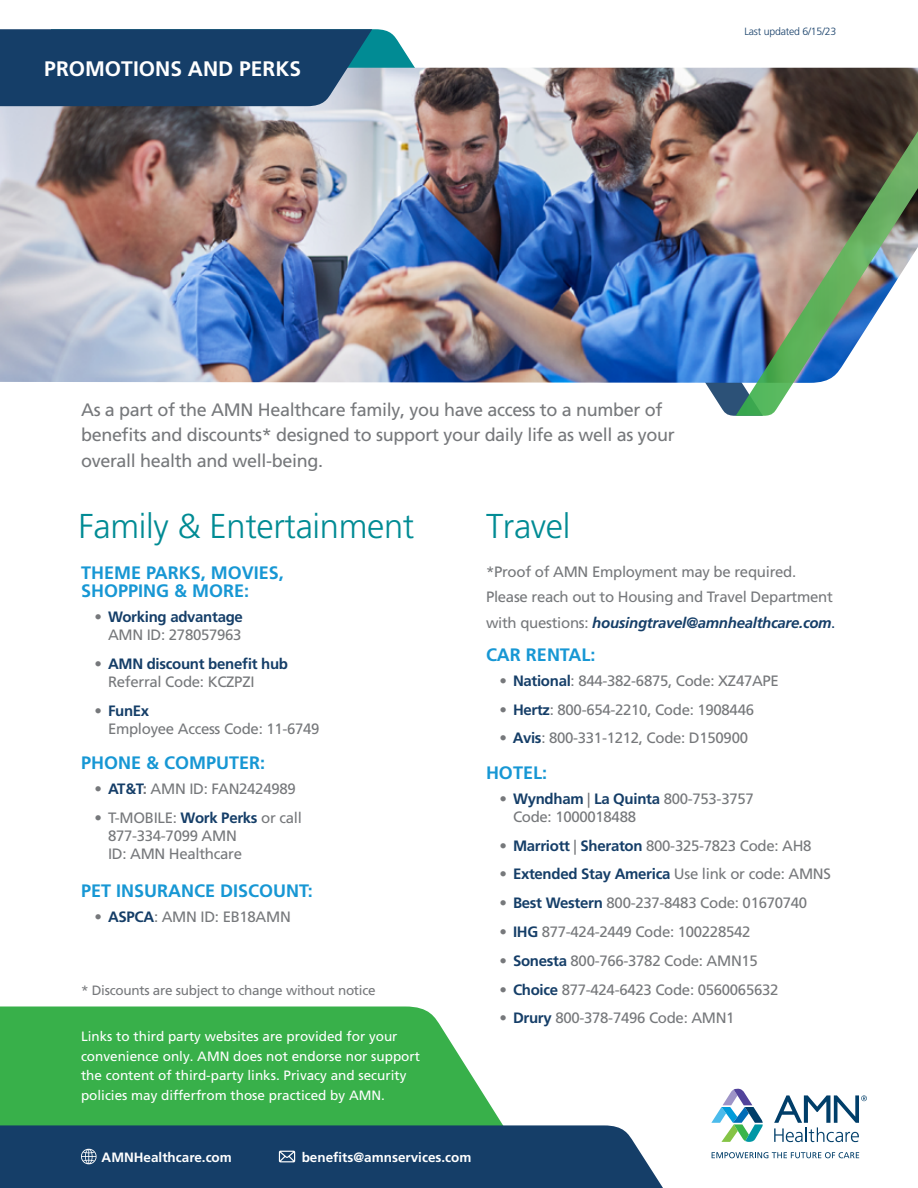
<style>
.page{position:relative;width:918px;height:1188px;background:#fff}
.page>*{position:absolute;margin:0;border:0;box-sizing:border-box;transform-origin:0 0}
.t1{font:300 34.5px "Frutiger LT Pro";letter-spacing:-.01em;color:#018b94}
.t2{font:700 21px "Frutiger LT Pro";color:#fff}
.t3{font:18px/25.5px "Frutiger LT Pro";letter-spacing:-.02em;color:#76787b}
.t4{font:700 18px/18px "Frutiger LT Pro";color:#1797d4}
.t5{font:15px/18px "Frutiger LT Pro";letter-spacing:-.02em;color:#76787b}
.t6{font:700 15px/18px "Frutiger LT Pro";letter-spacing:-.02em;color:#153e68;text-align:right}
.t7{font:13.5px/19.5px "Frutiger LT Pro";color:#fff}
.t8{font:700 13.5px "Frutiger LT Pro";color:#fff}
.t9{font:13.5px "Frutiger LT Pro";letter-spacing:-.02em;color:#76787b}
.t10{font:300 10.5px "Frutiger LT Pro";letter-spacing:-.02em;color:#153e68}
.s1{color:#76787b}
.s2{font-weight:400;color:#76787b}
.s3{font-weight:700}
.s4{font-weight:700;color:#153e68}
.s5{font-weight:700;font-style:italic;color:#153e68}
.s6{color:#153e68}
</style>
<div class="page">
<svg style="left:0;top:1006px;width:503px;height:119px;background:#47b658"></svg>
<svg style="left:712px;top:1152px;width:147px;height:6px"></svg>
<svg style="left:711px;top:1089px;width:52px;height:53px"></svg>
<svg style="left:774px;top:1095px;width:93px;height:47px"></svg>
<div style="left:0;top:1125px;width:663px;height:63px;background:#153e68"></div>
<svg style="left:705px;top:383px;width:31px;height:33px"></svg>
<img style="left:0;top:68px;width:918px;height:315px">
<img style="left:736px;top:70px;width:182px;height:346px">
<svg style="left:0;top:29px;width:437px;height:77px;background:#30587a"></svg>
<h2 class="t2" style="left:44px;top:56px;width:258px">PROMOTIONS AND PERKS</h2>
<p class="t10" style="left:744px;top:25px;width:93px">Last updated 6/15/23</p>
<p class="t3" style="left:81px;top:397px;width:595px">As a part of the AMN Healthcare family, you have access to a number of benefits and discounts* designed to support your daily life as well as your overall health and well-being.</p>
<h1 class="t1" style="left:79px;top:505px;width:337px">Family &amp; Entertainment</h1>
<h1 class="t1" style="left:486px;top:505px;width:86px">Travel</h1>
<p class="t4" style="left:81px;top:564px;width:204px">THEME PARKS, MOVIES,<br>SHOPPING &amp; MORE:</p>
<p class="t6" style="left:94px;top:608px;width:150px"><span class="s1">•</span> Working advantage<br><span class="s2">AMN ID: 278057963</span></p>
<p class="t6" style="left:108px;top:655px;width:182px;text-align:left;text-indent:-14px"><span class="s1">•</span> AMN discount benefit hub<br><span class="s2">Referral Code: KCZPZI</span></p>
<p class="t5" style="left:108px;top:701px;width:213px;text-indent:-14px"><span class="s3">•</span> <span class="s4">FunEx<br></span>Employee Access Code: 11-6749</p>
<p class="t4" style="left:81px;top:754px;width:186px">PHONE &amp; COMPUTER:</p>
<p class="t5" style="left:94px;top:780px;width:203px"><span class="s3">•</span> <span class="s4">AT&amp;T</span><span class="s3">:</span> AMN ID: FAN2424989</p>
<p class="t5" style="left:108px;top:808px;width:195px;text-indent:-14px">• T-MOBILE: <span class="s4">Work Perks</span> or call<br>877-334-7099 AMN<br>ID: AMN Healthcare</p>
<p class="t4" style="left:81px;top:882px;width:233px">PET INSURANCE DISCOUNT:</p>
<p class="t5" style="left:94px;top:907px;width:198px"><span class="s3">•</span> <span class="s4">ASPCA</span>: AMN ID: EB18AMN</p>
<p class="t9" style="left:81px;top:983px;width:296px">* Discounts are subject to change without notice</p>
<p class="t7" style="left:81px;top:1027px;width:341px">Links to third party websites are provided for your convenience only. AMN does not endorse nor support the content of third-party links. Privacy and security policies may differfrom those practiced by AMN.</p>
<p class="t5" style="left:486px;top:559px;width:351px;line-height:25.5px">*Proof of AMN Employment may be required.<br>Please reach out to Housing and Travel Department with questions: <span class="s5">housingtravel@amnhealthcare.com</span><span class="s6">.</span></p>
<p class="t4" style="left:486px;top:646px;width:111px">CAR RENTAL:</p>
<p class="t5" style="left:500px;top:672px;width:281px"><span class="s3">•</span> <span class="s4">National</span>: 844-382-6875, Code: XZ47APE</p>
<p class="t5" style="left:500px;top:700px;width:256px"><span class="s3">•</span> <span class="s4">Hertz</span>: 800-654-2210, Code: 1908446</p>
<p class="t5" style="left:499px;top:729px;width:250px"><span class="s3">•</span> <span class="s4">Avis</span>: 800-331-1212, Code: D150900</p>
<p class="t4" style="left:486px;top:764px;width:63px">HOTEL:</p>
<p class="t5" style="left:513px;top:790px;width:242px;text-indent:-14px"><span class="s3">•</span> <span class="s4">Wyndham</span> | <span class="s4">La Quinta</span> 800-753-3757<br>Code: 1000018488</p>
<p class="t5" style="left:500px;top:836px;width:314px"><span class="s3">•</span> <span class="s4">Marriott</span> | <span class="s4">Sheraton</span> 800-325-7823 Code: AH8</p>
<p class="t6" style="left:500px;top:865px;width:333px"><span class="s1">•</span> Extended Stay America <span class="s2">Use link or code: AMNS</span></p>
<p class="t5" style="left:500px;top:894px;width:309px"><span class="s3">•</span> <span class="s4">Best Western</span> 800-237-8483 Code: 01670740</p>
<p class="t5" style="left:500px;top:923px;width:252px"><span class="s3">•</span> <span class="s4">IHG</span> 877-424-2449 Code: 100228542</p>
<p class="t5" style="left:500px;top:952px;width:260px"><span class="s3">•</span> <span class="s4">Sonesta</span> 800-766-3782 Code: AMN15</p>
<p class="t5" style="left:500px;top:980px;width:280px"><span class="s3">•</span> <span class="s4">Choice</span> 877-424-6423 Code: 0560065632</p>
<p class="t5" style="left:500px;top:1009px;width:237px"><span class="s3">•</span> <span class="s4">Drury</span> 800-378-7496 Code: AMN1</p>
<p class="t8" style="left:102px;top:1149px;width:132px">AMNHealthcare.com</p>
<p class="t8" style="left:302px;top:1149px;width:171px">benefits@amnservices.com</p>
</div>
